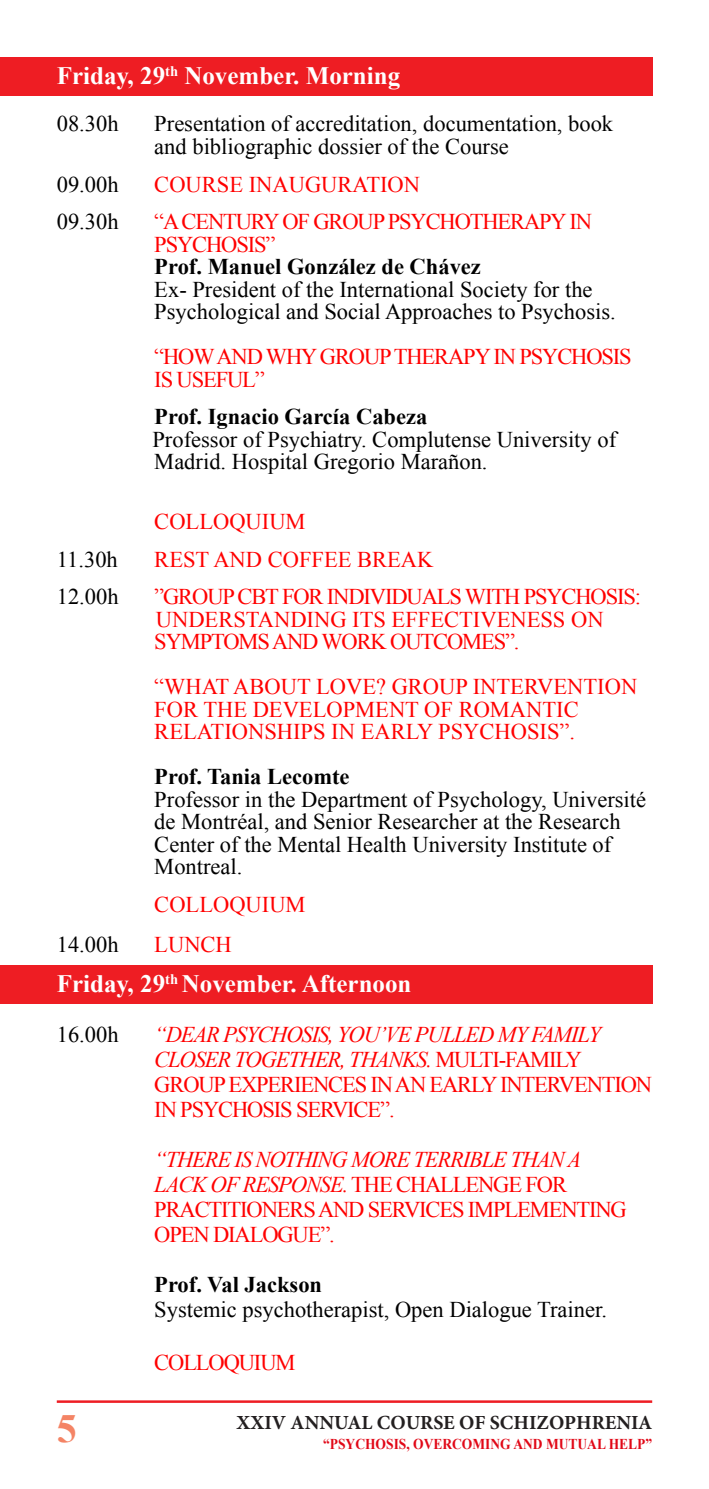
<style>
.page{position:relative;width:709px;height:1489px;background:#fff}
.page>*{position:absolute;margin:0;border:0;box-sizing:border-box;transform-origin:0 0}
.t1{font:700 40px "Times New Roman";color:#f48465}
.t2{font:700 25px "Times New Roman";color:#fff}
.t3{font:22.5px/22.5px "Times New Roman";color:#000}
.t4{font:22.5px/25px "Times New Roman";letter-spacing:-.05em;color:#f00}
.t5{font:22.5px/22.5px "Times New Roman";color:#f00}
.t6{font:700 22.5px "Times New Roman";color:#000}
.t7{font:700 20px "Minion Pro";color:#231f20}
.t8{font:700 15px "Times New Roman";color:#e10817;scale:.9 1}
.s1{font-weight:700}
.s2{font-style:italic}
</style>
<div class="page">
<hr style="left:57px;top:1400px;width:595px;height:2px;background:#ee1d23">
<div style="left:0;top:965px;width:652px;height:39px;background:#ee1d23"></div>
<div style="left:0;top:57px;width:652px;height:39px;background:#ee1d23"></div>
<p class="t2" style="left:57px;top:58px;width:345px">Friday, 29<sup>th</sup> November. Morning</p>
<p class="t3" style="left:57px;top:112px;width:63px">08.30h</p>
<p class="t3" style="left:154px;top:112px;width:460px">Presentation of accreditation, documentation, book</p>
<p class="t3" style="left:154px;top:135px;width:356px">and bibliographic dossier of the Course</p>
<p class="t3" style="left:57px;top:172px;width:63px">09.00h</p>
<p class="t5" style="left:154px;top:172px;width:267px">COURSE INAUGURATION</p>
<p class="t3" style="left:57px;top:210px;width:63px">09.30h</p>
<p class="t4" style="left:154px;top:210px;width:439px;line-height:22.5px">“A CENTURY OF GROUP PSYCHOTHERAPY IN<br>PSYCHOSIS”</p>
<p class="t6" style="left:154px;top:251px;width:328px">Prof. Manuel González de Chávez</p>
<p class="t3" style="left:154px;top:277px;width:440px">Ex- President of the International Society for the</p>
<p class="t3" style="left:154px;top:300px;width:463px">Psychological and Social Approaches to Psychosis.</p>
<p class="t4" style="left:154px;top:345px;width:479px;line-height:22.5px">“HOW AND WHY GROUP THERAPY IN PSYCHOSIS<br>IS USEFUL”</p>
<p class="t6" style="left:154px;top:401px;width:274px">Prof. Ignacio García Cabeza</p>
<p class="t3" style="left:152px;top:427px;width:465px">Professor of Psychiatry. Complutense University of<br>Madrid. Hospital Gregorio Marañon.</p>
<p class="t5" style="left:154px;top:510px;width:153px">COLLOQUIUM</p>
<p class="t3" style="left:57px;top:547px;width:63px">11.30h</p>
<p class="t5" style="left:154px;top:547px;width:280px">REST AND COFFEE BREAK</p>
<p class="t3" style="left:57px;top:585px;width:63px">12.00h</p>
<p class="t4" style="left:154px;top:584px;width:488px">”GROUP CBT FOR INDIVIDUALS WITH PSYCHOSIS:</p>
<p class="t5" style="left:154px;top:607px;width:451px">UNDERSTANDING ITS EFFECTIVENESS ON<br>SYMPTOMS AND WORK OUTCOMES”.</p>
<p class="t5" style="left:154px;top:675px;width:484px">“WHAT ABOUT LOVE? GROUP INTERVENTION<br>FOR THE DEVELOPMENT OF ROMANTIC<br>RELATIONSHIPS IN EARLY PSYCHOSIS”.</p>
<p class="t3" style="left:154px;top:765px;width:493px"><span class="s1">Prof. Tania Lecomte<br></span>Professor in the Department of Psychology, Université de Montréal, and Senior Researcher at the Research Center of the Mental Health University Institute of Montreal.</p>
<p class="t5" style="left:154px;top:892px;width:153px">COLLOQUIUM</p>
<p class="t3" style="left:57px;top:932px;width:63px">14.00h</p>
<p class="t4" style="left:154px;top:931px;width:79px">LUNCH</p>
<p class="t2" style="left:57px;top:966px;width:356px">Friday, 29<sup>th</sup> November. Afternoon</p>
<p class="t3" style="left:57px;top:1022px;width:63px">16.00h</p>
<p class="t4" style="left:154px;top:1021px;width:499px"><span class="s2">“DEAR PSYCHOSIS, YOU’VE PULLED MY FAMILY CLOSER TOGETHER, THANKS.</span> MULTI-FAMILY GROUP EXPERIENCES IN AN EARLY INTERVENTION IN PSYCHOSIS SERVICE”.</p>
<p class="t4" style="left:154px;top:1146px;width:474px"><span class="s2">“THERE IS NOTHING MORE TERRIBLE THAN A LACK OF RESPONSE.</span> THE CHALLENGE FOR PRACTITIONERS AND SERVICES IMPLEMENTING OPEN DIALOGUE”.</p>
<p class="t3" style="left:154px;top:1271px;width:454px;line-height:25px"><span class="s1">Prof. Val Jackson<br></span>Systemic psychotherapist, Open Dialogue Trainer.</p>
<p class="t4" style="left:154px;top:1349px;width:143px">COLLOQUIUM</p>
<h1 class="t1" style="left:57px;top:1400px;width:21px">5</h1>
<p class="t7" style="left:236px;top:1408px;width:417px">XXIV ANNUAL COURSE OF SCHIZOPHRENIA</p>
<p class="t8" style="left:323px;top:1433px;width:367px">“PSYCHOSIS, OVERCOMING AND MUTUAL HELP”</p>
</div>
